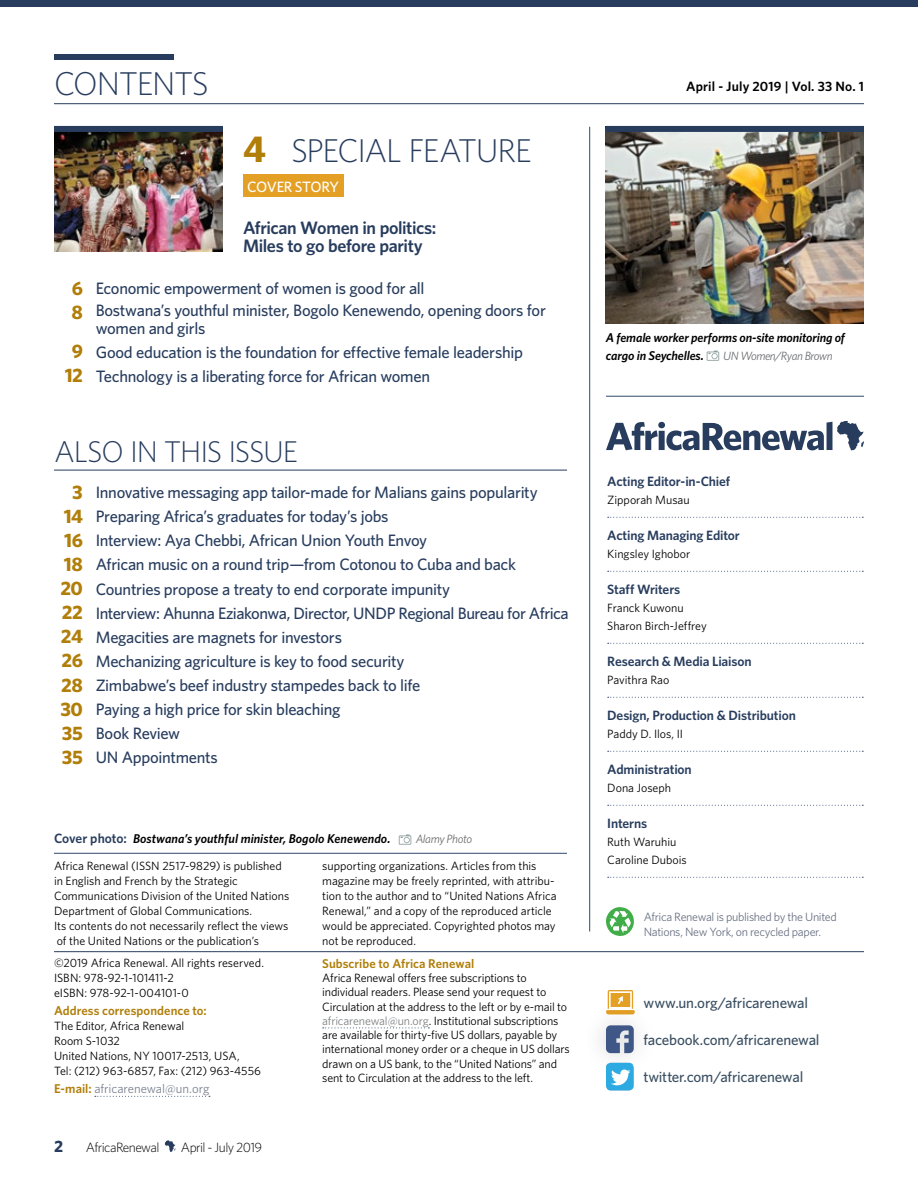
<style>
.page{position:relative;width:918px;height:1188px;background:#fff}
.page>*{position:absolute;margin:0;border:0;box-sizing:border-box;transform-origin:0 0}
.t1{font:300 33px "Whitney";letter-spacing:-.04em;color:#283d5e}
.t2{font:300 30px "Whitney";letter-spacing:-.035em;color:#283d5e}
.t3{font:600 18px/18px "Whitney";letter-spacing:-.025em;color:#283d5e}
.t4{font:500 16.5px/24.2px "Whitney";letter-spacing:-.02em;color:#283d5e}
.t5{font:700 16.5px "Whitney";color:#283d5e}
.t6{font:500 15px "Whitney";letter-spacing:-.015em;color:#3a4f62}
.t7{font:500 15px "Whitney";letter-spacing:-.03em;color:#fff}
.t8{font:600 13.5px "Whitney";letter-spacing:-.01em;color:#283d5e}
.t9{font:300 13.5px "Whitney";letter-spacing:-.045em;color:#000}
.t10{font:600 13.5px "Whitney";letter-spacing:.01em;color:#000}
.t11{font:italic 600 12.75px/18px "Whitney";letter-spacing:-.01em;color:#000}
.t12{font:600 12.75px "Whitney";letter-spacing:.005em;color:#b07e09}
.t13{font:12.75px "Whitney";letter-spacing:-.005em;color:#7a8190}
.t14{font:12px/15px "Whitney";letter-spacing:-.005em;color:#000}
.t15{font:12px/15px "Whitney";letter-spacing:-.025em;color:#6a7283}
.t16{font:italic 12px "Whitney";letter-spacing:-.04em;color:#6d6e71}
.s1{font-weight:700;font-size:37.5px;color:#b07e09}
.s2{font-weight:700;font-size:19.5px;color:#b07e09}
.s3{font-style:normal;font-size:13.5px;color:#283d5e}
.s4{font-weight:600;color:#b07e09}
.s5{color:#808285}
</style>
<div class="page">
<svg style="left:165px;top:1140px;width:10px;height:12px"></svg>
<div style="left:0;top:0;width:918px;height:7px;background:#283d5e"></div>
<img style="left:606px;top:132px;width:258px;height:192px">
<hr style="left:54px;top:951px;width:810px;height:1px;background:#283d5e">
<hr style="left:54px;top:853px;width:513px;height:1px;background:#31486d">
<hr style="left:54px;top:470px;width:513px;height:1px;background:#283d5e">
<svg style="left:607px;top:990px;width:27px;height:12px"></svg>
<div style="left:583px;top:1002px;width:74px;height:74px;background:#000;opacity:.2"></div>
<svg style="left:606px;top:1025px;width:28px;height:28px"></svg>
<svg style="left:606px;top:1063px;width:28px;height:27px"></svg>
<hr style="left:54px;top:103px;width:810px;height:1px;background:#283d5e">
<div style="left:54px;top:54px;width:120px;height:6px;background:#283d5e"></div>
<svg style="left:399px;top:835px;width:12px;height:10px"></svg>
<img style="left:54px;top:132px;width:169px;height:120px">
<div style="left:54px;top:126px;width:169px;height:6px;background:#283d5e"></div>
<hr style="left:589px;top:127px;width:1px;height:804px;background:#31486d">
<div style="left:243px;top:174px;width:100px;height:23px;background:#e4a024"></div>
<svg style="left:606px;top:421px;width:258px;height:29px"></svg>
<svg style="left:95px;top:1096px;width:115px;height:1px"></svg>
<svg style="left:323px;top:1027px;width:106px;height:1px"></svg>
<div style="left:606px;top:126px;width:258px;height:6px;background:#283d5e"></div>
<svg style="left:707px;top:351px;width:12px;height:10px"></svg>
<hr style="left:606px;top:396px;width:258px;height:1px;background:#31486d">
<svg style="left:606px;top:907px;width:28px;height:29px"></svg>
<svg style="left:608px;top:517px;width:255px;height:1px"></svg>
<svg style="left:608px;top:571px;width:255px;height:1px"></svg>
<svg style="left:608px;top:643px;width:255px;height:1px"></svg>
<svg style="left:608px;top:697px;width:255px;height:1px"></svg>
<svg style="left:608px;top:751px;width:255px;height:1px"></svg>
<svg style="left:608px;top:805px;width:255px;height:1px"></svg>
<svg style="left:608px;top:877px;width:255px;height:1px"></svg>
<h1 class="t1" style="left:54px;top:62px;width:156px">CONTENTS</h1>
<h1 class="t1" style="left:243px;top:129px;width:290px"><span class="s1">4</span> SPECIAL FEATURE</h1>
<p class="t7" style="left:247px;top:177px;width:93px">COVER STORY</p>
<h3 class="t3" style="left:243px;top:218px;width:195px">African Women in politics:<br>Miles to go before parity</h3>
<h3 class="t4" style="left:71px;top:277px;width:476px;line-height:21.8px"><span class="s2">6</span> Economic empowerment of women is good for all<br><span class="s2">8</span> Bostwana’s youthful minister, Bogolo Kenewendo, opening doors for</h3>
<h3 class="t4" style="left:96px;top:316px;width:111px">women and girls</h3>
<h3 class="t4" style="left:72px;top:340px;width:453px"><span class="s2">9</span> Good education is the foundation for effective female leadership</h3>
<h3 class="t4" style="left:65px;top:364px;width:367px"><span class="s2">12</span> Technology is a liberating force for African women</h3>
<h2 class="t2" style="left:54px;top:432px;width:246px">ALSO IN THIS ISSUE</h2>
<p class="t4" style="left:60px;top:480px;width:510px;text-indent:12px"><span class="s2">3</span> Innovative messaging app tailor-made for Malians gains popularity<br><span class="s2">14</span> Preparing Africa’s graduates for today’s jobs<br><span class="s2">16</span> Interview: Aya Chebbi, African Union Youth Envoy<br><span class="s2">18</span> African music on a round trip—from Cotonou to Cuba and back<br><span class="s2">20</span> Countries propose a treaty to end corporate impunity<br><span class="s2">22</span> Interview: Ahunna Eziakonwa, Director, UNDP Regional Bureau for Africa <span class="s2">24</span> Megacities are magnets for investors<br><span class="s2">26</span> Mechanizing agriculture is key to food security<br><span class="s2">28</span> Zimbabwe’s beef industry stampedes back to life<br><span class="s2">30</span> Paying a high price for skin bleaching<br><span class="s2">35</span> Book Review<br><span class="s2">35</span> UN Appointments</p>
<p class="t11" style="left:54px;top:829px;width:338px"><span class="s3">Cover photo:</span> Bostwana’s youthful minister, Bogolo Kenewendo.</p>
<p class="t16" style="left:416px;top:831px;width:58px">Alamy Photo</p>
<p class="t14" style="left:54px;top:858px;width:237px">Africa Renewal (ISSN 2517-9829) is published in English and French by the Strategic Communications Division of the United Nations Department of Global Communications.<br>Its contents do not necessarily reflect the views of the United Nations or the publication’s</p>
<p class="t14" style="left:322px;top:858px;width:236px">supporting organizations. Articles from this magazine may be freely reprinted, with attribu&shy;tion to the author and to “United Nations Africa Renewal,” and a copy of the reproduced article would be appreciated. Copyrighted photos may not be reproduced.</p>
<p class="t14" style="left:54px;top:955px;width:212px">©2019 Africa Renewal. All rights reserved.<br>ISBN: 978-92-1-101411-2<br>eISBN: 978-92-1-004101-0</p>
<p class="t12" style="left:54px;top:1002px;width:154px">Address correspondence to:</p>
<p class="t14" style="left:54px;top:1018px;width:209px">The Editor, Africa Renewal<br>Room S-1032<br>United Nations, NY 10017-2513, USA,<br>Tel: (212) 963-6857, Fax: (212) 963-4556</p>
<p class="t13" style="left:54px;top:1080px;width:157px"><span class="s4">E-mail:</span> africarenewal@un.org</p>
<h3 class="t5" style="left:54px;top:1135px;width:11px">2</h3>
<p class="t9" style="left:86px;top:1138px;width:75px">AfricaRenewal</p>
<p class="t9" style="left:181px;top:1138px;width:83px">April - July 2019</p>
<p class="t12" style="left:322px;top:955px;width:154px">Subscribe to Africa Renewal</p>
<p class="t14" style="left:322px;top:971px;width:249px;line-height:14.2px">Africa Renewal offers free subscriptions to individual readers. Please send your request to Circulation at the address to the left or by e-mail to <span class="s5">africarenewal@un.org</span>. Institutional subscriptions are available for thirty-five US dollars, payable by international money order or a cheque in US dollars drawn on a US bank, to the “United Nations” and sent to Circulation at the address to the left.</p>
<p class="t10" style="left:686px;top:77px;width:179px">April - July 2019 | Vol. 33 No. 1</p>
<p class="t11" style="left:606px;top:328px;width:240px">A female worker performs on-site monitoring of cargo in Seychelles.</p>
<p class="t16" style="left:723px;top:348px;width:111px">UN Women/Ryan Brown</p>
<p class="t8" style="left:607px;top:472px;width:124px">Acting Editor-in-Chief</p>
<p class="t14" style="left:607px;top:492px;width:84px">Zipporah Musau</p>
<p class="t8" style="left:607px;top:526px;width:134px">Acting Managing Editor</p>
<p class="t14" style="left:607px;top:546px;width:85px">Kingsley Ighobor</p>
<p class="t8" style="left:607px;top:580px;width:75px">Staff Writers</p>
<p class="t14" style="left:607px;top:599px;width:101px;line-height:18px">Franck Kuwonu<br>Sharon Birch-Jeffrey</p>
<p class="t8" style="left:607px;top:652px;width:146px">Research &amp; Media Liaison</p>
<p class="t14" style="left:607px;top:672px;width:64px">Pavithra Rao</p>
<p class="t8" style="left:607px;top:706px;width:190px">Design, Production &amp; Distribution</p>
<p class="t14" style="left:607px;top:726px;width:77px">Paddy D. Ilos, II</p>
<p class="t8" style="left:607px;top:760px;width:86px">Administration</p>
<p class="t14" style="left:607px;top:780px;width:65px">Dona Joseph</p>
<p class="t8" style="left:607px;top:814px;width:42px">Interns</p>
<p class="t14" style="left:607px;top:833px;width:81px;line-height:18px">Ruth Waruhiu<br>Caroline Dubois</p>
<p class="t15" style="left:644px;top:909px;width:195px">Africa Renewal is published by the United<br>Nations, New York, on recycled paper.</p>
<p class="t6" style="left:643px;top:992px;width:166px">www.un.org/africarenewal</p>
<p class="t6" style="left:643px;top:1030px;width:178px">facebook.com/africarenewal</p>
<p class="t6" style="left:643px;top:1067px;width:161px">twitter.com/africarenewal</p>
</div>
